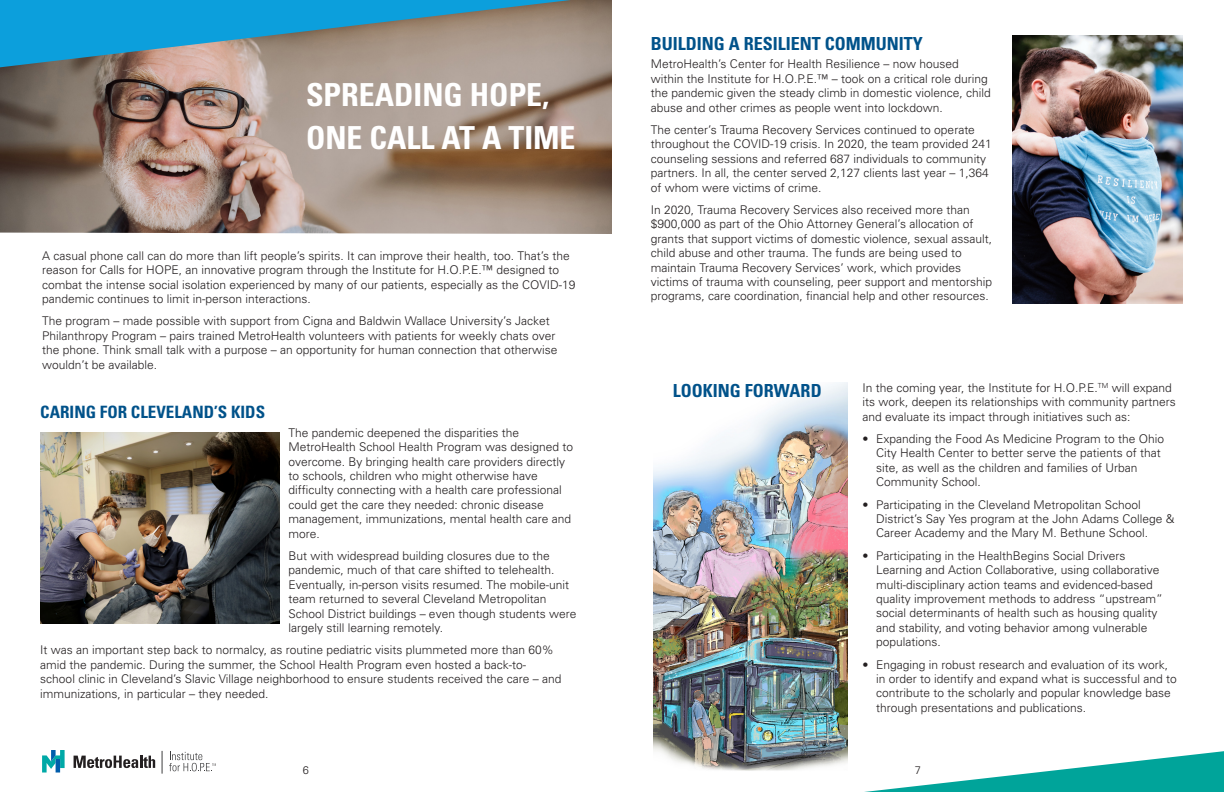
<style>
.page{position:relative;width:1224px;height:792px;background:#fff}
.page>*{position:absolute;margin:0;border:0;box-sizing:border-box;transform-origin:0 0}
.t1{font:700 condensed 31.7px "Univers";color:#fff}
.t2{font:700 condensed 18px "Univers";color:#01528a}
.t3{font:700 condensed 17px "Univers";color:#01528a}
.t4{font:300 12px/14.4px "Univers";color:#231f20}
.t5{font:300 11px "Univers";color:#231f20}
</style>
<div class="page">
<svg style="left:653px;top:750px;width:571px;height:42px"></svg>
<svg style="left:74px;top:756px;width:81px;height:12px"></svg>
<svg style="left:42px;top:750px;width:23px;height:23px"></svg>
<hr style="left:56px;top:759px;width:4px;height:14px;background:#015dab">
<svg style="left:162px;top:751px;width:1px;height:23px"></svg>
<svg style="left:169px;top:752px;width:47px;height:19px"></svg>
<img style="left:0;top:0;width:612px;height:234px">
<img style="left:40px;top:433px;width:239px;height:191px">
<img style="left:654px;top:382px;width:193px;height:401px">
<img style="left:1013px;top:35px;width:169px;height:268px">
<p class="t1" style="left:306px;top:75px;width:245px">SPREADING HOPE,</p>
<p class="t1" style="left:306px;top:119px;width:271px">ONE CALL AT A TIME</p>
<p class="t4" style="left:42px;top:248px;width:535px">A casual phone call can do more than lift people’s spirits. It can improve their health, too. That’s the reason for Calls for HOPE, an innovative program through the Institute for H.O.P.E.™ designed to combat the intense social isolation experienced by many of our patients, especially as the COVID-19 pandemic continues to limit in-person interactions.</p>
<p class="t4" style="left:42px;top:314px;width:517px">The program – made possible with support from Cigna and Baldwin Wallace University’s Jacket Philanthropy Program – pairs trained MetroHealth volunteers with patients for weekly chats over the phone. Think small talk with a purpose – an opportunity for human connection that otherwise wouldn’t be available.</p>
<p class="t3" style="left:40px;top:402px;width:226px">CARING FOR CLEVELAND’S KIDS</p>
<p class="t4" style="left:288px;top:425px;width:286px">The pandemic deepened the disparities the MetroHealth School Health Program was designed to overcome. By bringing health care providers directly to schools, children who might otherwise have difficulty connecting with a health care professional could get the care they needed: chronic disease management, immunizations, mental health care and more.</p>
<p class="t4" style="left:288px;top:549px;width:289px">But with widespread building closures due to the pandemic, much of that care shifted to telehealth.<br>Eventually, in-person visits resumed. The mobile-unit team returned to several Cleveland Metropolitan School District buildings – even though students were largely still learning remotely.</p>
<p class="t4" style="left:40px;top:643px;width:523px">It was an important step back to normalcy, as routine pediatric visits plummeted more than 60% amid the pandemic. During the summer, the School Health Program even hosted a back-to&shy;school clinic in Cleveland’s Slavic Village neighborhood to ensure students received the care – and immunizations, in particular – they needed.</p>
<p class="t2" style="left:651px;top:32px;width:274px">BUILDING A RESILIENT COMMUNITY</p>
<p class="t4" style="left:651px;top:57px;width:342px">MetroHealth’s Center for Health Resilience – now housed within the Institute for H.O.P.E.™ – took on a critical role during the pandemic given the steady climb in domestic violence, child abuse and other crimes as people went into lockdown.</p>
<p class="t4" style="left:651px;top:123px;width:342px">The center’s Trauma Recovery Services continued to operate throughout the COVID-19 crisis. In 2020, the team provided 241 counseling sessions and referred 687 individuals to community partners. In all, the center served 2,127 clients last year – 1,364 of whom were victims of crime.</p>
<p class="t4" style="left:651px;top:203px;width:343px">In 2020, Trauma Recovery Services also received more than $900,000 as part of the Ohio Attorney General’s allocation of grants that support victims of domestic violence, sexual assault, child abuse and other trauma. The funds are being used to maintain Trauma Recovery Services’ work, which provides victims of trauma with counseling, peer support and mentorship programs, care coordination, financial help and other resources.</p>
<p class="t2" style="left:673px;top:379px;width:150px">LOOKING FORWARD</p>
<p class="t4" style="left:863px;top:380px;width:315px">In the coming year, the Institute for H.O.P.E.<sup>TM</sup> will expand its work, deepen its relationships with community partners and evaluate its impact through initiatives such as:</p>
<p class="t4" style="left:876px;top:432px;width:290px;text-indent:-14px">• Expanding the Food As Medicine Program to the Ohio City Health Center to better serve the patients of that site, as well as the children and families of Urban Community School.</p>
<p class="t4" style="left:876px;top:497px;width:300px;text-indent:-14px">• Participating in the Cleveland Metropolitan School<br>District’s Say Yes program at the John Adams College &amp;<br>Career Academy and the Mary M. Bethune School.</p>
<p class="t4" style="left:876px;top:548px;width:288px;text-indent:-14px">• Participating in the HealthBegins Social Drivers Learning and Action Collaborative, using collaborative multi-disciplinary action teams and evidenced-based quality improvement methods to address “upstream” social determinants of health such as housing quality and stability, and voting behavior among vulnerable populations.</p>
<p class="t4" style="left:876px;top:657px;width:302px;text-indent:-14px">• Engaging in robust research and evaluation of its work, in order to identify and expand what is successful and to contribute to the scholarly and popular knowledge base through presentations and publications.</p>
<p class="t5" style="left:303px;top:764px;width:8px">6</p>
<p class="t5" style="left:915px;top:764px;width:8px">7</p>
</div>
